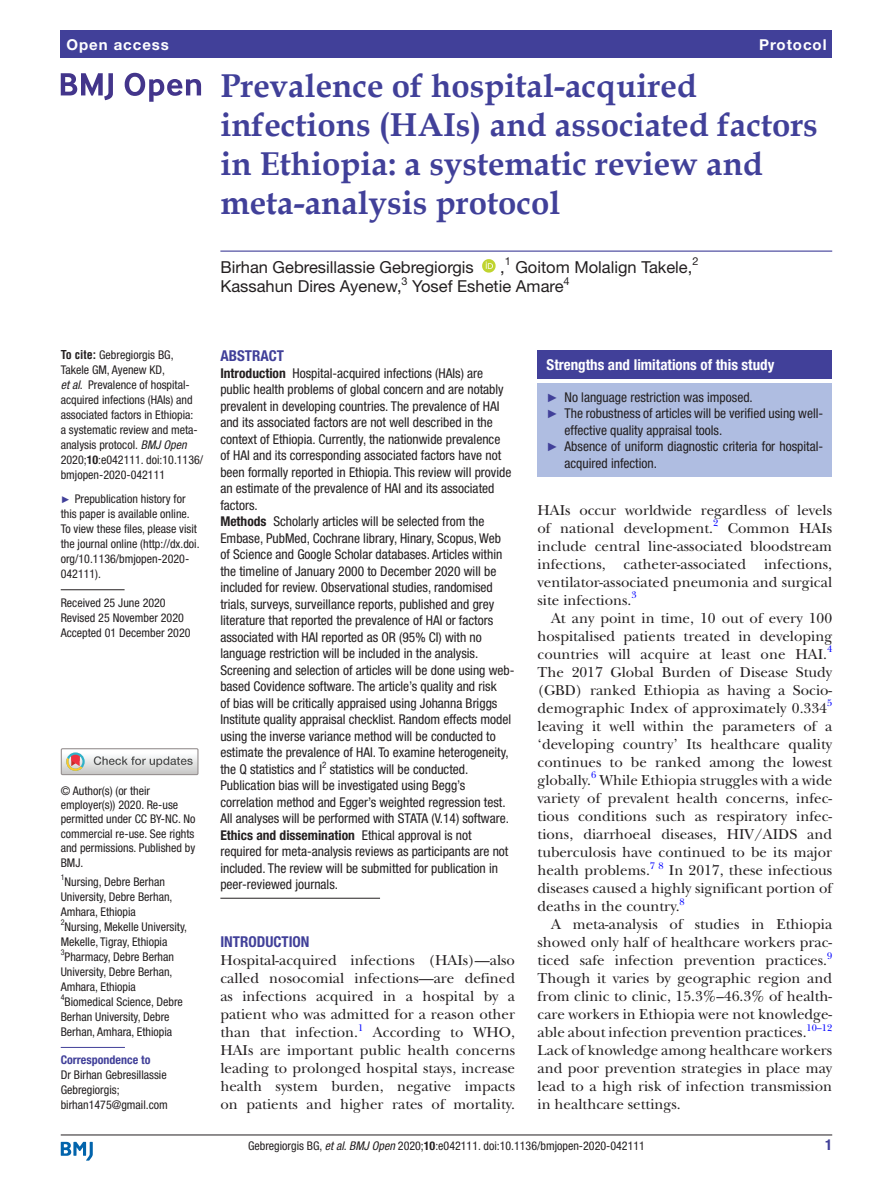
<style>
.page{position:relative;width:893px;height:1191px;background:#fff}
.page>*{position:absolute;margin:0;border:0;box-sizing:border-box;transform-origin:0 0}
.t1{font:700 33px/39px "Book Antiqua";color:#414099}
.t2{font:16.5px "Helvetica Neue LT Std";color:#231f20}
.t3{font:15px/18px "New Baskerville";color:#231f20;text-align:justify}
.t4{font:700 condensed 15px "Helvetica Neue LT Std";color:#fff}
.t5{font:700 condensed 15px "Helvetica Neue LT Std";color:#414099}
.t6{font:700 15px "Helvetica Neue LT Std";letter-spacing:.065em;color:#fff}
.t7{font:condensed 13.5px/16.5px "Helvetica Neue LT Std";color:#231f20}
.t8{font:condensed 12px/15px "Helvetica Neue LT Std";color:#231f20}
.t9{font:700 condensed 12px "Helvetica Neue LT Std";color:#414099}
.t10{font:10.95px "Helvetica Neue LT Std";color:#231f20}
.t11{font:9.9px "New Baskerville";color:#00f}
.t12{font:condensed 7.95px "Helvetica Neue LT Std";color:#231f20}
.s1{font-family:"Helvetica LT Std";font-weight:700}
.s2{font-style:italic}
.s3{font-weight:700}
.s4{font-family:"Arial";font-stretch:normal;font-size:9.75px;color:#414099}
.s5{font-family:"Arial";font-stretch:normal;font-size:12px;color:#414099}
</style>
<div class="page">
<hr style="left:61px;top:1134px;width:771px;height:1px;background:#231f20">
<svg style="left:61px;top:1141px;width:32px;height:19px"></svg>
<div style="left:61px;top:31px;width:771px;height:27px;background:#414099"></div>
<hr style="left:220px;top:250px;width:612px;height:2px;background:#414099">
<svg style="left:482px;top:259px;width:14px;height:14px"></svg>
<hr style="left:61px;top:589px;width:64px;height:1px;background:#231f20">
<hr style="left:61px;top:1047px;width:64px;height:1px;background:#414099">
<svg style="left:61px;top:73px;width:52px;height:27px"></svg>
<svg style="left:125px;top:73px;width:76px;height:29px"></svg>
<div style="left:61px;top:748px;width:138px;height:27px;border:1px solid #969090"></div>
<svg style="left:61px;top:748px;width:137px;height:26px"></svg>
<hr style="left:220px;top:898px;width:160px;height:1px;background:#231f20">
<div style="left:538px;top:350px;width:294px;height:29px;background:#414099"></div>
<div style="left:538px;top:383px;width:294px;height:94px;background:#afbde1"></div>
<p class="t6" style="left:66px;top:35px;width:104px">Open access</p>
<p class="t6" style="left:759px;top:35px;width:69px">Protocol</p>
<h1 class="t1" style="left:220px;top:66px;width:599px">Prevalence of hospital-acquired infections (HAIs) and associated factors in Ethiopia: a systematic review and meta-analysis protocol</h1>
<p class="t2" style="left:220px;top:257px;width:255px">Birhan Gebresillassie Gebregiorgis</p>
<p class="t2" style="left:500px;top:257px;width:6px">,</p>
<p class="t10" style="left:505px;top:255px;width:8px">1</p>
<p class="t2" style="left:515px;top:257px;width:178px">Goitom Molalign Takele,</p>
<p class="t10" style="left:692px;top:255px;width:8px">2</p>
<p class="t2" style="left:220px;top:276px;width:183px">Kassahun Dires Ayenew,</p>
<p class="t10" style="left:402px;top:274px;width:8px">3</p>
<p class="t2" style="left:412px;top:276px;width:153px">Yosef Eshetie Amare</p>
<p class="t10" style="left:564px;top:274px;width:8px">4</p>
<p class="t8" style="left:61px;top:347px;width:144px"><span class="s1">To cite:</span> Gebregiorgis BG,<br>Takele GM, Ayenew KD,<br><span class="s2">et al</span>. Prevalence of hospital&shy;acquired infections (HAIs) and associated factors in Ethiopia:<br>a systematic review and meta&shy;analysis protocol. <span class="s2">BMJ Open<br></span>2020;<span class="s3">10</span>:e042111. doi:10.1136/ bmjopen-2020-042111</p>
<p class="t8" style="left:61px;top:491px;width:140px"><span class="s4">►</span> Prepublication history for this paper is available online.<br>To view these files, please visit the journal online (http://dx.doi. org/10.1136/bmjopen-2020-<br>042111).</p>
<p class="t8" style="left:61px;top:595px;width:131px">Received 25 June 2020<br>Revised 25 November 2020<br>Accepted 01 December 2020</p>
<p class="t8" style="left:61px;top:783px;width:136px;line-height:14.4px">© Author(s) (or their employer(s)) 2020. Re-use permitted under CC BY-NC. No commercial re-use. See rights and permissions. Published by<br>BMJ.</p>
<p class="t12" style="left:61px;top:873px;width:5px">1</p>
<p class="t8" style="left:61px;top:874px;width:113px;text-indent:4px">Nursing, Debre Berhan<br>University, Debre Berhan,<br>Amhara, Ethiopia</p>
<p class="t12" style="left:61px;top:918px;width:5px">2</p>
<p class="t8" style="left:61px;top:919px;width:128px;text-indent:4px">Nursing, Mekelle University,<br>Mekelle, Tigray, Ethiopia</p>
<p class="t12" style="left:61px;top:948px;width:5px">3</p>
<p class="t8" style="left:61px;top:949px;width:124px;text-indent:4px">Pharmacy, Debre Berhan<br>University, Debre Berhan,<br>Amhara, Ethiopia<br><sup>4</sup>Biomedical Science, Debre<br>Berhan University, Debre<br>Berhan, Amhara, Ethiopia</p>
<p class="t9" style="left:61px;top:1052px;width:91px">Correspondence to</p>
<p class="t8" style="left:61px;top:1067px;width:109px">Dr Birhan Gebresillassie<br>Gebregiorgis; birhan1475@gmail.com</p>
<p class="t5" style="left:220px;top:347px;width:65px">ABSTRACT</p>
<p class="t7" style="left:220px;top:364px;width:296px"><span class="s3">Introduction</span> Hospital-acquired infections (HAIs) are public health problems of global concern and are notably prevalent in developing countries. The prevalence of HAI and its associated factors are not well described in the context of Ethiopia. Currently, the nationwide prevalence<br>of HAI and its corresponding associated factors have not been formally reported in Ethiopia. This review will provide an estimate of the prevalence of HAI and its associated factors.<br><span class="s3">Methods</span> Scholarly articles will be selected from the Embase, PubMed, Cochrane library, Hinary, Scopus, Web<br>of Science and Google Scholar databases. Articles within the timeline of January 2000 to December 2020 will be included for review. Observational studies, randomised trials, surveys, surveillance reports, published and grey literature that reported the prevalence of HAI or factors associated with HAI reported as OR (95% CI) with no language restriction will be included in the analysis.<br>Screening and selection of articles will be done using web&shy;based Covidence software. The article’s quality and risk<br>of bias will be critically appraised using Johanna Briggs Institute quality appraisal checklist. Random effects model using the inverse variance method will be conducted to estimate the prevalence of HAI. To examine heterogeneity, the Q statistics and I<sup>2</sup> statistics will be conducted.<br>Publication bias will be investigated using Begg’s correlation method and Egger’s weighted regression test.<br>All analyses will be performed with STATA (V.14) software.<br><span class="s3">Ethics and dissemination</span> Ethical approval is not required for meta-analysis reviews as participants are not included. The review will be submitted for publication in peer-reviewed journals.</p>
<p class="t5" style="left:220px;top:933px;width:91px">INTRODUCTION</p>
<p class="t3" style="left:220px;top:951px;width:296px">Hospital-acquired infections (HAIs)—also called nosocomial infections—are defined as infections acquired in a hospital by a patient who was admitted for a reason other than that infection.</p>
<p class="t11" style="left:358px;top:1021px;width:7px">1</p>
<p class="t3" style="left:220px;top:1023px;width:296px;text-indent:152px">According to WHO, HAIs are important public health concerns leading to prolonged hospital stays, increase health system burden, negative impacts on patients and higher rates of mortality.</p>
<p class="t4" style="left:547px;top:356px;width:229px">Strengths and limitations of this study</p>
<p class="t7" style="left:547px;top:389px;width:208px"><span class="s5">►</span> No language restriction was imposed.</p>
<p class="t7" style="left:547px;top:405px;width:278px"><span class="s5">►</span> The robustness of articles will be verified using well-</p>
<p class="t7" style="left:565px;top:422px;width:159px">effective quality appraisal tools.</p>
<p class="t7" style="left:547px;top:438px;width:278px"><span class="s5">►</span> Absence of uniform diagnostic criteria for hospital-</p>
<p class="t7" style="left:565px;top:455px;width:94px">acquired infection.</p>
<p class="t3" style="left:538px;top:501px;width:296px">HAIs occur worldwide regardless of levels of national development.<sup>2</sup></p>
<p class="t3" style="left:538px;top:519px;width:296px;text-indent:190px">Common HAIs include central line-associated bloodstream infections, catheter-associated infections, ventilator-associated pneumonia and surgical site infections.</p>
<p class="t11" style="left:631px;top:589px;width:7px">3</p>
<p class="t3" style="left:538px;top:609px;width:296px;text-indent:14px">At any point in time, 10 out of every 100 hospitalised patients treated in developing countries will acquire at least one HAI.</p>
<p class="t11" style="left:827px;top:643px;width:7px">4</p>
<p class="t3" style="left:538px;top:663px;width:296px">The 2017 Global Burden of Disease Study (GBD) ranked Ethiopia as having a Socio&shy;demographic Index of approximately 0.334</p>
<p class="t11" style="left:827px;top:697px;width:7px">5</p>
<p class="t3" style="left:538px;top:717px;width:296px">leaving it well within the parameters of a ‘developing country’ Its healthcare quality continues to be ranked among the lowest globally.</p>
<p class="t11" style="left:591px;top:769px;width:7px">6</p>
<p class="t3" style="left:538px;top:771px;width:296px;text-indent:62px">While Ethiopia struggles with a wide variety of prevalent health concerns, infec&shy;tious conditions such as respiratory infec&shy;tions, diarrhoeal diseases, HIV/AIDS and tuberculosis have continued to be its major health problems.</p>
<p class="t11" style="left:650px;top:859px;width:15px">7 8</p>
<p class="t3" style="left:538px;top:861px;width:296px;text-indent:131px">In 2017, these infectious diseases caused a highly significant portion of deaths in the country.</p>
<p class="t11" style="left:680px;top:895px;width:7px">8</p>
<p class="t3" style="left:538px;top:915px;width:296px;text-indent:14px">A meta-analysis of studies in Ethiopia showed only half of healthcare workers prac&shy;ticed safe infection prevention practices.</p>
<p class="t11" style="left:827px;top:949px;width:7px">9</p>
<p class="t3" style="left:538px;top:969px;width:296px">Though it varies by geographic region and from clinic to clinic, 15.3%–46.3% of health&shy;care workers in Ethiopia were not knowledge&shy;able about infection prevention practices.<sup>10–12<br></sup>Lack of knowledge among healthcare workers and poor prevention strategies in place may lead to a high risk of infection transmission in healthcare settings.</p>
<p class="t8" style="left:248px;top:1137px;width:398px">Gebregiorgis BG, <span class="s2">et al</span>. <span class="s2">BMJ Open</span> 2020;<span class="s3">10</span>:e042111. doi:10.1136/bmjopen-2020-042111</p>
<p class="t5" style="left:825px;top:1135px;width:9px">1</p>
</div>
